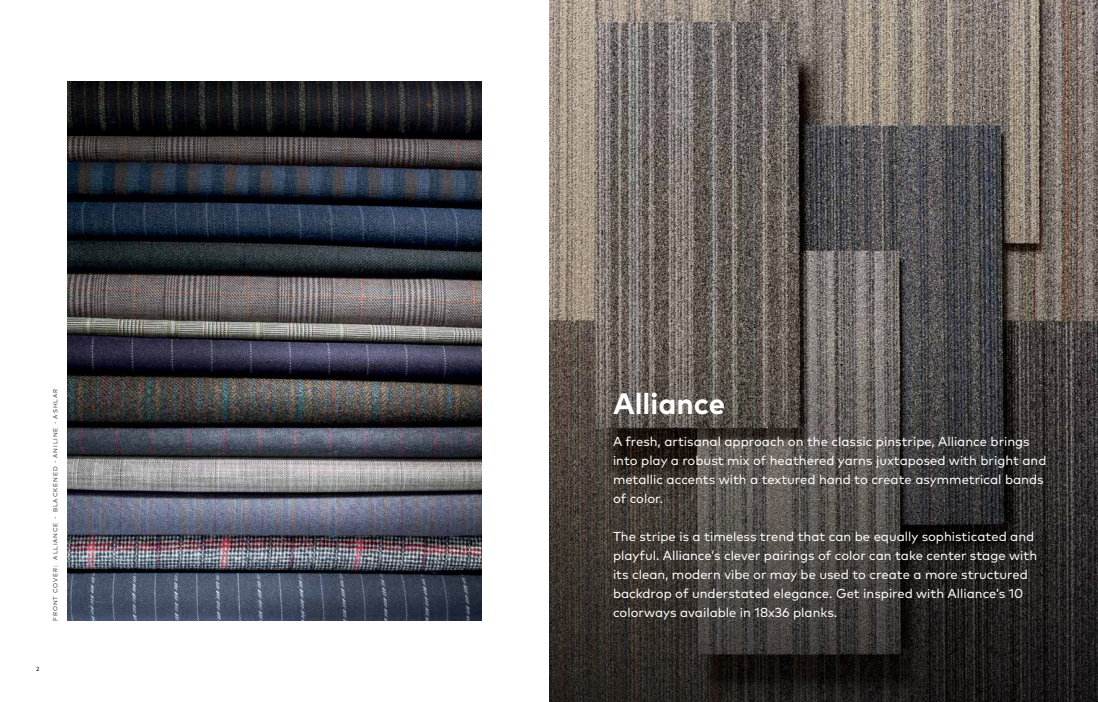
<style>
.page{position:relative;width:1098px;height:702px;background:#fff}
.page>*{position:absolute;margin:0;border:0;box-sizing:border-box;transform-origin:0 0}
.t1{font:700 29.5px "Mark Pro";color:#fff}
.t2{font:13px/19px "Mark Pro";color:#fff}
.t3{font:6px "Mark Pro";letter-spacing:.145em;color:#414042}
.t4{font:6px "Mark Pro";color:#000}
</style>
<div class="page">
<img style="left:549px;top:0;width:549px;height:342px">
<img style="left:68px;top:81px;width:414px;height:540px">
<svg style="left:549px;top:342px;width:549px;height:360px;background:#3d3936"></svg>
<p class="t3" style="left:51px;top:621px;width:233px;rotate:-90deg">FRONT COVER: ALLIANCE - BLACKENED - ANILINE - ASHLAR</p>
<h1 class="t1" style="left:613px;top:381px;width:114px">Alliance</h1>
<p class="t2" style="left:613px;top:431px;width:435px">A fresh, artisanal approach on the classic pinstripe, Alliance brings into play a robust mix of heathered yarns juxtaposed with bright and metallic accents with a textured hand to create asymmetrical bands of color.</p>
<p class="t2" style="left:613px;top:526px;width:426px">The stripe is a timeless trend that can be equally sophisticated and playful. Alliance’s clever pairings of color can take center stage with its clean, modern vibe or may be used to create a more structured backdrop of understated elegance. Get inspired with Alliance’s 10 colorways available in 18x36 planks.</p>
<p class="t4" style="left:36px;top:664px;width:5px">2</p>
</div>
